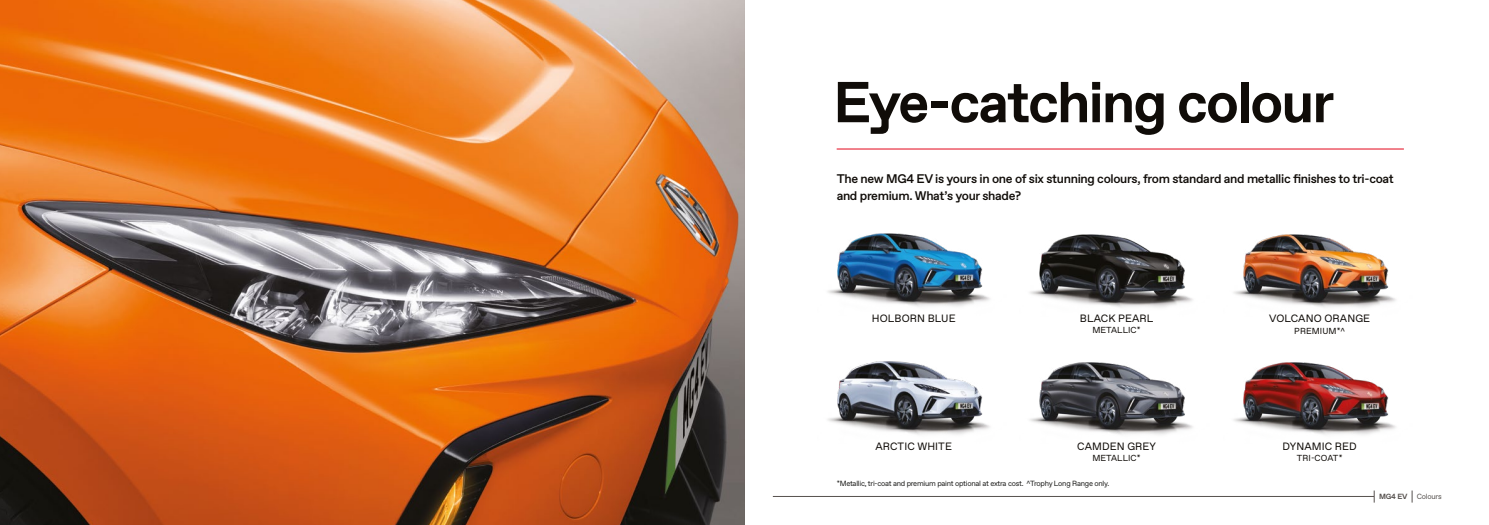
<style>
.page{position:relative;width:1489px;height:525px;background:#fff}
.page>*{position:absolute;margin:0;border:0;box-sizing:border-box;transform-origin:0 0}
.t1{font:700 57.5px "Favorit Std";letter-spacing:-.035em;color:#100c08}
.t2{font:500 12.5px/17.5px "Favorit Std";letter-spacing:-.025em;color:#100c08}
.t3{font:10.62px "Favorit Std";letter-spacing:.01em;color:#100c08}
.t4{font:8.75px "Favorit Std";letter-spacing:.01em;color:#100c08}
.t5{font:7.5px "Favorit Std";letter-spacing:-.03em;color:#1d1d1b}
.t6{font:7.5px "Favorit Std";letter-spacing:-.03em;color:#56514e}
.s1{font-weight:700}
.s2{font-weight:700;color:#fff}
</style>
<div class="page">
<img style="left:0;top:0;width:744px;height:524px">
<hr style="left:772px;top:496px;width:601px;height:1px;background:#56514e">
<svg style="left:1373px;top:490px;width:1px;height:12px"></svg>
<svg style="left:1411px;top:490px;width:1px;height:12px"></svg>
<hr style="left:836px;top:149px;width:567px;height:1px;background:#e3061b">
<img style="left:828px;top:361px;width:162px;height:74px">
<img style="left:1030px;top:362px;width:163px;height:73px">
<img style="left:1030px;top:234px;width:163px;height:74px">
<img style="left:1234px;top:362px;width:162px;height:73px">
<img style="left:828px;top:233px;width:162px;height:74px">
<img style="left:1234px;top:234px;width:162px;height:74px">
<h1 class="t1" style="left:833px;top:64px;width:503px">Eye-catching colour</h1>
<p class="t2" style="left:836px;top:169px;width:558px">The new MG4 EV is yours in one of six stunning colours, from standard and metallic finishes to tri-coat and premium. What’s your shade?</p>
<p class="t3" style="left:871px;top:311px;width:85px">HOLBORN BLUE</p>
<p class="t3" style="left:1269px;top:311px;width:102px">VOLCANO ORANGE</p>
<p class="t4" style="left:1294px;top:324px;width:52px">PREMIUM*^</p>
<p class="t3" style="left:1079px;top:311px;width:75px">BLACK PEARL</p>
<p class="t4" style="left:1092px;top:324px;width:50px">METALLIC*</p>
<p class="t3" style="left:875px;top:438px;width:78px">ARCTIC WHITE</p>
<p class="t3" style="left:1077px;top:438px;width:80px">CAMDEN GREY</p>
<p class="t4" style="left:1092px;top:451px;width:50px">METALLIC*</p>
<p class="t5" style="left:836px;top:478px;width:274px">*Metallic, tri-coat and premium paint optional at extra cost. ^Trophy Long Range only.</p>
<p class="t3" style="left:1282px;top:438px;width:76px">DYNAMIC RED</p>
<p class="t4" style="left:1296px;top:451px;width:47px">TRI-COAT*</p>
<p class="t6" style="left:1378px;top:491px;width:81px"><span class="s1">MG4 EV</span> Colours <span class="s2">23</span></p>
</div>
